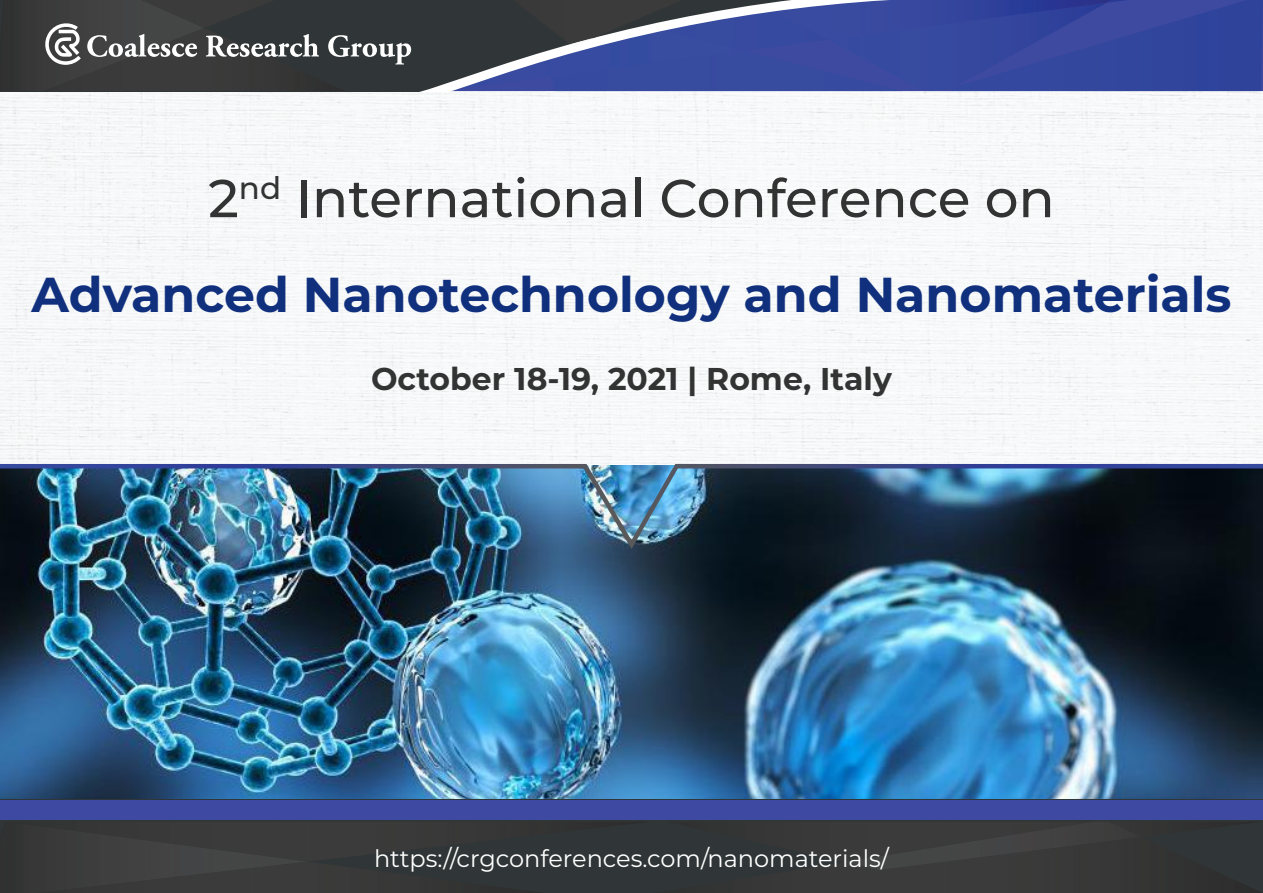
<style>
.page{position:relative;width:1263px;height:893px;background:#fff}
.page>*{position:absolute;margin:0;border:0;box-sizing:border-box;transform-origin:0 0}
.t1{font:500 53.25px "Montserrat";color:#333}
.t2{font:700 49.05px "Montserrat";color:#10307e}
.t3{font:700 31.5px "Montserrat";color:#333}
.t4{font:24px "Montserrat";color:#fff}
</style>
<div class="page">
<img style="left:0;top:91px;width:1263px;height:373px">
<img style="left:0;top:549px;width:1263px;height:251px">
<svg style="left:0;top:819px;width:1263px;height:74px;background:#333a4d"></svg>
<div style="left:0;top:800px;width:1263px;height:19px;background:#3e4aa1"></div>
<img style="left:307px;top:862px;width:238px;height:31px">
<img style="left:307px;top:822px;width:345px;height:40px">
<img style="left:0;top:822px;width:307px;height:71px">
<div style="left:653px;top:820px;width:610px;height:73px;background:#323637"></div>
<img style="left:844px;top:822px;width:297px;height:48px">
<img style="left:0;top:464px;width:1263px;height:85px">
<svg style="left:275px;top:0;width:988px;height:91px;background:#3c4c92"></svg>
<div style="left:275px;top:28px;width:53px;height:63px;background:#303637"></div>
<div style="left:0;top:0;width:275px;height:91px;background:#383938"></div>
<img style="left:1px;top:0;width:203px;height:91px">
<img style="left:513px;top:0;width:169px;height:44px">
<img style="left:570px;top:38px;width:24px;height:9px">
<svg style="left:87px;top:34px;width:110px;height:23px"></svg>
<svg style="left:206px;top:34px;width:113px;height:23px"></svg>
<svg style="left:328px;top:0;width:83px;height:91px;background:#414647"></svg>
<svg style="left:42px;top:21px;width:39px;height:44px"></svg>
<h1 class="t1" style="left:208px;top:161px;width:848px">2<sup>nd</sup> International Conference on</h1>
<h2 class="t2" style="left:32px;top:259px;width:1201px">Advanced Nanotechnology and Nanomaterials</h2>
<h3 class="t3" style="left:371px;top:356px;width:522px">October 18-19, 2021 | Rome, Italy</h3>
<p class="t4" style="left:374px;top:842px;width:516px">https://crgconferences.com/nanomaterials/</p>
</div>
